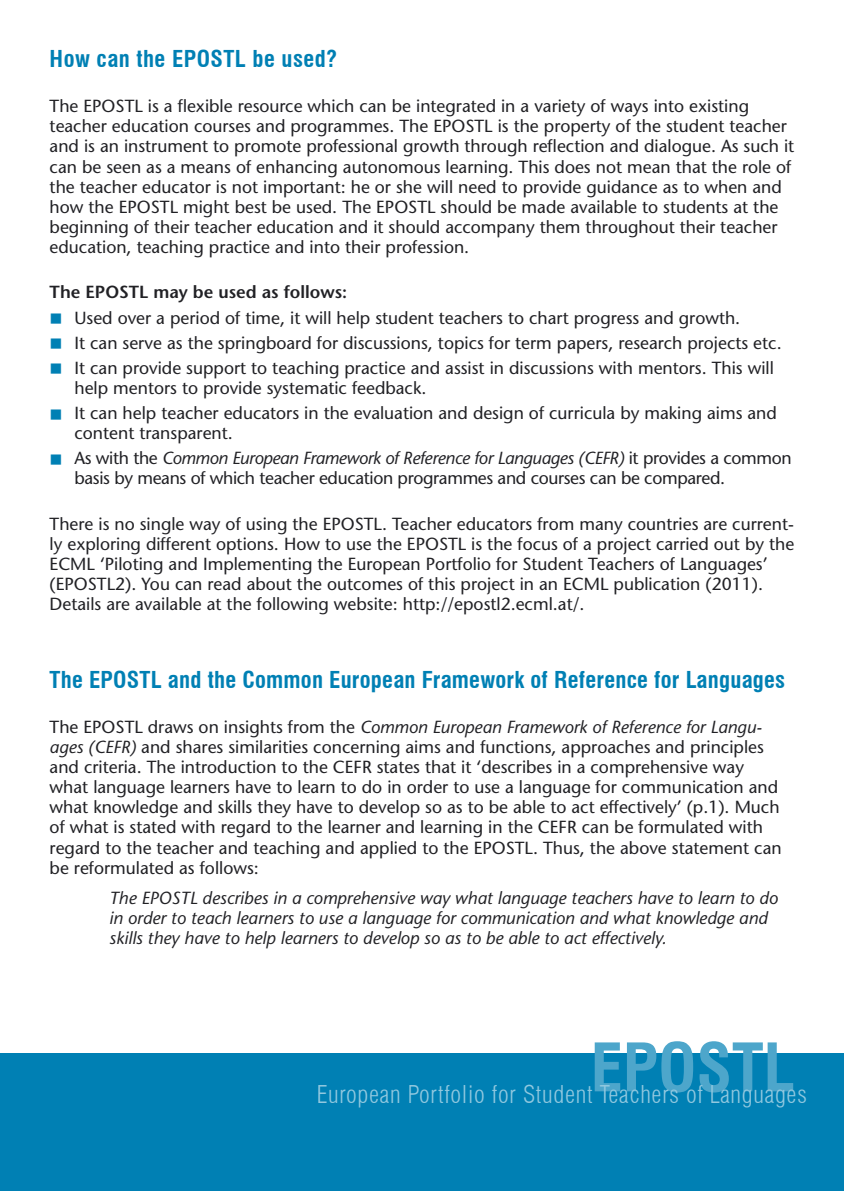
<style>
.page{position:relative;width:844px;height:1191px;background:#fff}
.page>*{position:absolute;margin:0;border:0;box-sizing:border-box;transform-origin:0 0}
.t1{font:700 condensed 65.1px "Swiss 721 BT";color:#4da6cb}
.t2{font:300 condensed 23.97px "Swiss 721 BT";letter-spacing:.03em;color:#91c8df}
.t3{font:700 condensed 22.75px "Swiss 721 BT";letter-spacing:.01em;color:#0080b4}
.t4{font:17.5px/20.1px "Stone Sans";color:#212125}
.t5{font:italic 17.5px/20.1px "Stone Sans";color:#212125}
.t6{font:17.5px/20.1px "Stone Sans";letter-spacing:-.02em;color:#212125}
.t7{font:600 17.5px "Stone Sans";color:#212125}
.s1{color:#0080b4}
.s2{font-style:italic}
</style>
<div class="page">
<div style="left:0;top:1053px;width:843px;height:138px;background:#0080b4"></div>
<h3 class="t3" style="left:50px;top:45px;width:289px">How can the EPOSTL be used?</h3>
<p class="t4" style="left:50px;top:96px;width:746px">The EPOSTL is a flexible resource which can be integrated in a variety of ways into existing teacher education courses and programmes. The EPOSTL is the property of the student teacher and is an instrument to promote professional growth through reflection and dialogue. As such it can be seen as a means of enhancing autonomous learning. This does not mean that the role of the teacher educator is not important: he or she will need to provide guidance as to when and how the EPOSTL might best be used. The EPOSTL should be made available to students at the beginning of their teacher education and it should accompany them throughout their teacher education, teaching practice and into their profession.</p>
<p class="t7" style="left:50px;top:281px;width:299px">The EPOSTL may be used as follows:</p>
<p class="t4" style="left:50px;top:307px;width:692px"><span class="s1">■</span> Used over a period of time, it will help student teachers to chart progress and growth.</p>
<p class="t4" style="left:50px;top:332px;width:733px"><span class="s1">■</span> It can serve as the springboard for discussions, topics for term papers, research projects etc.</p>
<p class="t4" style="left:74px;top:357px;width:700px;text-indent:-25px"><span class="s1">■</span> It can provide support to teaching practice and assist in discussions with mentors. This will help mentors to provide systematic feedback.</p>
<p class="t4" style="left:74px;top:402px;width:703px;text-indent:-25px"><span class="s1">■</span> It can help teacher educators in the evaluation and design of curricula by making aims and content transparent.</p>
<p class="t6" style="left:74px;top:448px;width:718px;text-indent:-25px"><span class="s1">■</span> As with the <span class="s2">Common European Framework of Reference for Languages (CEFR)</span> it provides a common basis by means of which teacher education programmes and courses can be compared.</p>
<p class="t4" style="left:50px;top:513px;width:746px">There is no single way of using the EPOSTL. Teacher educators from many countries are current&shy;ly exploring different options. How to use the EPOSTL is the focus of a project carried out by the ECML ‘Piloting and Implementing the European Portfolio for Student Teachers of Languages’ (EPOSTL2). You can read about the outcomes of this project in an ECML publication (2011).<br>Details are available at the following website: http://epostl2.ecml.at/.</p>
<h3 class="t3" style="left:50px;top:665px;width:737px">The EPOSTL and the Common European Framework of Reference for Languages</h3>
<p class="t4" style="left:50px;top:716px;width:733px">The EPOSTL draws on insights from the <span class="s2">Common European Framework of Reference for Langu&shy;ages (CEFR)</span> and shares similarities concerning aims and functions, approaches and principles and criteria. The introduction to the CEFR states that it ‘describes in a comprehensive way what language learners have to learn to do in order to use a language for communication and what knowledge and skills they have to develop so as to be able to act effectively’ (p.1). Much of what is stated with regard to the learner and learning in the CEFR can be formulated with regard to the teacher and teaching and applied to the EPOSTL. Thus, the above statement can be reformulated as follows:</p>
<p class="t5" style="left:109px;top:887px;width:669px">The EPOSTL describes in a comprehensive way what language teachers have to learn to do in order to teach learners to use a language for communication and what knowledge and skills they have to help learners to develop so as to be able to act effectively.</p>
<h1 class="t1" style="left:590px;top:1028px;width:206px">EPOSTL</h1>
<h2 class="t2" style="left:316px;top:1079px;width:491px">European Portfolio for Student Teachers of Languages</h2>
</div>
